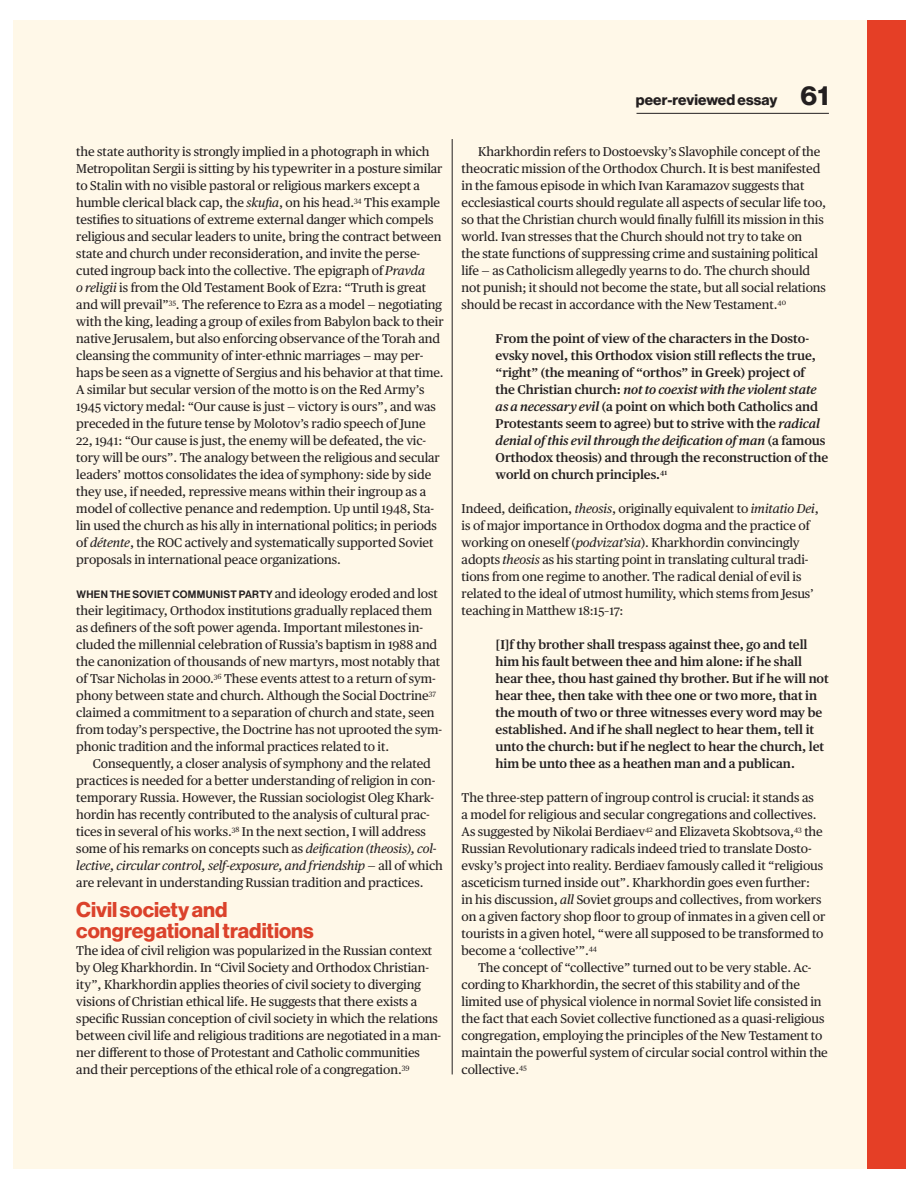
<style>
.page{position:relative;width:918px;height:1188px;background:#fff}
.page>*{position:absolute;margin:0;border:0;box-sizing:border-box;transform-origin:0 0}
.t1{font:27px "N Haas Grotesk DS Pro 75 Bd";color:#231f20}
.t2{font:21px/21px "N Haas Grotesk DS Pro 75 Bd";color:#db422b}
.t3{font:15px "N Haas Grotesk DS Pro 75 Bd";letter-spacing:.005em;color:#231f20}
.t4{font:12.75px/17px "Publico Text";letter-spacing:-.005em;color:#231f20}
.t5{font:600 12.75px/17px "Publico Text";letter-spacing:-.005em;color:#231f20}
.t6{font:10.5px "N Haas Grotesk DS Pro 65 Md";letter-spacing:.035em;color:#231f20}
.s1{font-style:italic}
.s2{font-family:"Publico Text";font-size:12.75px}
</style>
<div class="page">
<div style="left:13px;top:20px;width:892px;height:1148px;background:#fff8e8"></div>
<hr style="left:637px;top:113px;width:192px;height:1px;background:#231f20">
<div style="left:867px;top:20px;width:38px;height:1148px;background:#e53f26"></div>
<hr style="left:452px;top:139px;width:1px;height:935px;background:#231f20">
<p class="t4" style="left:76px;top:144px;width:369px">the state authority is strongly implied in a photograph in which Metropolitan Sergii is sitting by his typewriter in a posture similar to Stalin with no visible pastoral or religious markers except a humble clerical black cap, the <span class="s1">skufia</span>, on his head.<sup>34</sup> This example testifies to situations of extreme external danger which compels religious and secular leaders to unite, bring the contract between state and church under reconsideration, and invite the perse&shy;cuted ingroup back into the collective. The epigraph of <span class="s1">Pravda<br>o religii</span> is from the Old Testament Book of Ezra: “Truth is great and will prevail”<sup>35</sup>. The reference to Ezra as a model — negotiating with the king, leading a group of exiles from Babylon back to their native Jerusalem, but also enforcing observance of the Torah and cleansing the community of inter-ethnic marriages — may per&shy;haps be seen as a vignette of Sergius and his behavior at that time.<br>A similar but secular version of the motto is on the Red Army’s 1945 victory medal: “Our cause is just — victory is ours”, and was preceded in the future tense by Molotov’s radio speech of June 22, 1941: “Our cause is just, the enemy will be defeated, the vic&shy;tory will be ours”. The analogy between the religious and secular leaders’ mottos consolidates the idea of symphony: side by side they use, if needed, repressive means within their ingroup as a model of collective penance and redemption. Up until 1948, Sta&shy;lin used the church as his ally in international politics; in periods of <span class="s1">détente</span>, the ROC actively and systematically supported Soviet proposals in international peace organizations.</p>
<p class="t6" style="left:76px;top:591px;width:363px">WHEN THE SOVIET COMMUNIST PARTY <span class="s2">and ideology eroded and lost</span></p>
<p class="t4" style="left:76px;top:603px;width:367px">their legitimacy, Orthodox institutions gradually replaced them as definers of the soft power agenda. Important milestones in&shy;cluded the millennial celebration of Russia’s baptism in 1988 and the canonization of thousands of new martyrs, most notably that of Tsar Nicholas in 2000.<sup>36</sup> These events attest to a return of sym&shy;phony between state and church. Although the Social Doctrine<sup>37 </sup>claimed a commitment to a separation of church and state, seen from today’s perspective, the Doctrine has not uprooted the sym&shy;phonic tradition and the informal practices related to it.</p>
<p class="t4" style="left:76px;top:756px;width:368px;text-indent:16px">Consequently, a closer analysis of symphony and the related practices is needed for a better understanding of religion in con&shy;temporary Russia. However, the Russian sociologist Oleg Khark&shy;hordin has recently contributed to the analysis of cultural prac&shy;tices in several of his works.<sup>38</sup> In the next section, I will address some of his remarks on concepts such as <span class="s1">deification (theosis), col&shy;lective, circular control, self-exposure, and friendship</span> — all of which are relevant in understanding Russian tradition and practices.</p>
<h2 class="t2" style="left:76px;top:901px;width:239px">Civil society and congregational traditions</h2>
<p class="t4" style="left:76px;top:943px;width:366px">The idea of civil religion was popularized in the Russian context by Oleg Kharkhordin. In “Civil Society and Orthodox Christian&shy;ity”, Kharkhordin applies theories of civil society to diverging visions of Christian ethical life. He suggests that there exists a specific Russian conception of civil society in which the relations between civil life and religious traditions are negotiated in a man&shy;ner different to those of Protestant and Catholic communities and their perceptions of the ethical role of a congregation.<sup>39</sup></p>
<p class="t3" style="left:636px;top:94px;width:143px">peer-reviewed essay</p>
<h1 class="t1" style="left:801px;top:86px;width:30px">61</h1>
<p class="t4" style="left:462px;top:144px;width:366px;text-indent:16px">Kharkhordin refers to Dostoevsky’s Slavophile concept of the theocratic mission of the Orthodox Church. It is best manifested in the famous episode in which Ivan Karamazov suggests that ecclesiastical courts should regulate all aspects of secular life too, so that the Christian church would finally fulfill its mission in this world. Ivan stresses that the Church should not try to take on<br>the state functions of suppressing crime and sustaining political life — as Catholicism allegedly yearns to do. The church should not punish; it should not become the state, but all social relations should be recast in accordance with the New Testament.<sup>40</sup></p>
<p class="t5" style="left:496px;top:331px;width:334px">From the point of view of the characters in the Dosto&shy;evsky novel, this Orthodox vision still reflects the true, “right” (the meaning of “orthos” in Greek) project of<br>the Christian church: <span class="s1">not to coexist with the violent state as a necessary evil</span> (a point on which both Catholics and Protestants seem to agree) but to strive with the <span class="s1">radical denial of this evil through the deification of man</span> (a famous Orthodox theosis) and through the reconstruction of the world on church principles.<sup>41</sup></p>
<p class="t4" style="left:462px;top:501px;width:359px">Indeed, deification, <span class="s1">theosis</span>, originally equivalent to <span class="s1">imitatio Dei</span>, is of major importance in Orthodox dogma and the practice of working on oneself (<span class="s1">podvizat’sia</span>). Kharkhordin convincingly adopts <span class="s1">theosis</span> as his starting point in translating cultural tradi&shy;tions from one regime to another. The radical denial of evil is related to the ideal of utmost humility, which stems from Jesus’ teaching in Matthew 18:15–17:</p>
<p class="t5" style="left:496px;top:637px;width:335px">[I]f thy brother shall trespass against thee, go and tell him his fault between thee and him alone: if he shall hear thee, thou hast gained thy brother. But if he will not hear thee, then take with thee one or two more, that in the mouth of two or three witnesses every word may be established. And if he shall neglect to hear them, tell it unto the church: but if he neglect to hear the church, let him be unto thee as a heathen man and a publican.</p>
<p class="t4" style="left:462px;top:790px;width:365px">The three-step pattern of ingroup control is crucial: it stands as<br>a model for religious and secular congregations and collectives.<br>As suggested by Nikolai Berdiaev<sup>42</sup> and Elizaveta Skobtsova,<sup>43</sup> the Russian Revolutionary radicals indeed tried to translate Dosto&shy;evsky’s project into reality. Berdiaev famously called it “religious asceticism turned inside out”. Kharkhordin goes even further:<br>in his discussion, <span class="s1">all</span> Soviet groups and collectives, from workers on a given factory shop floor to group of inmates in a given cell or tourists in a given hotel, “were all supposed to be transformed to become a ‘collective’”.<sup>44</sup></p>
<p class="t4" style="left:462px;top:960px;width:368px;text-indent:16px">The concept of “collective” turned out to be very stable. Ac&shy;cording to Kharkhordin, the secret of this stability and of the limited use of physical violence in normal Soviet life consisted in the fact that each Soviet collective functioned as a quasi-religious congregation, employing the principles of the New Testament to maintain the powerful system of circular social control within the collective.<sup>45</sup></p>
</div>
